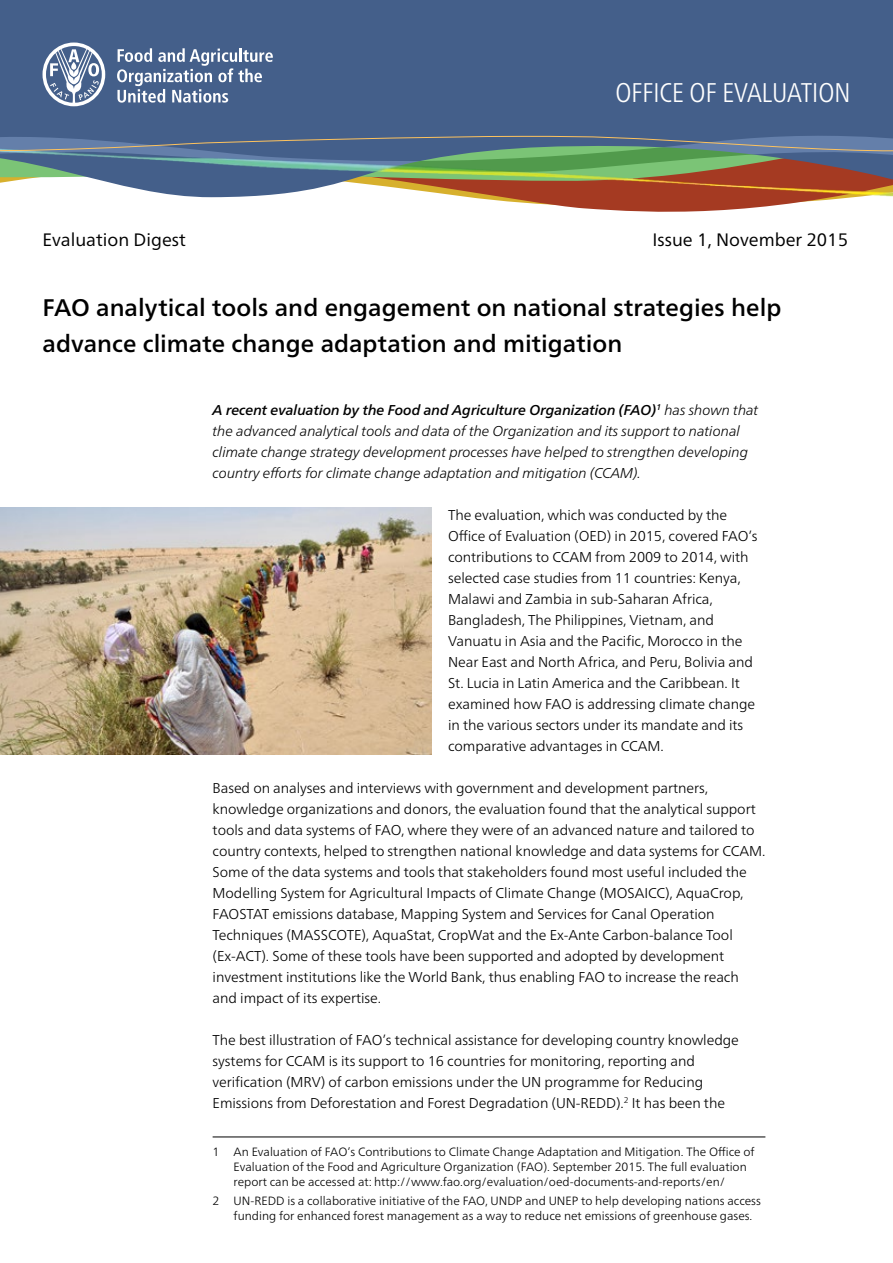
<style>
.page{position:relative;width:893px;height:1263px;background:#fff}
.page>*{position:absolute;margin:0;border:0;box-sizing:border-box;transform-origin:0 0}
.t1{font:300 condensed 27px "Frutiger Neue LTCYR";color:#fff}
.t2{font:500 24px/36px "Frutiger Neue LTCYR";color:#000}
.t3{font:18px "Frutiger Neue LTCYR";color:#000}
.t4{font:300 14.25px/21px "Frutiger Neue LTCYR";letter-spacing:-.005em;color:#000}
.t5{font:italic 300 14.25px/21px "Frutiger Neue LTCYR";letter-spacing:-.005em;color:#000}
.t6{font:300 12px/15px "Frutiger Neue LTCYR";color:#000}
.s1{font-weight:500}
</style>
<div class="page">
<svg style="left:485px;top:199px;width:350px;height:13px;fill:#a53a22"></svg>
<div style="left:0;top:0;width:893px;height:127px;background:#445f8a"></div>
<img style="left:0;top:172px;width:893px;height:27px">
<svg style="left:0;top:127px;width:893px;height:45px;background:#597983"></svg>
<hr style="left:213px;top:1136px;width:552px;height:1px;background:#000">
<svg style="left:43px;top:43px;width:62px;height:63px"></svg>
<svg style="left:117px;top:48px;width:156px;height:55px;background:#7185a6"></svg>
<img style="left:0;top:507px;width:431px;height:248px">
<h1 class="t1" style="left:615px;top:77px;width:236px">OFFICE OF EVALUATION</h1>
<p class="t3" style="left:43px;top:229px;width:145px">Evaluation Digest</p>
<p class="t3" style="left:652px;top:229px;width:197px">Issue 1, November 2015</p>
<h2 class="t2" style="left:43px;top:289px;width:740px">FAO analytical tools and engagement on national strategies help advance climate change adaptation and mitigation</h2>
<p class="t5" style="left:213px;top:399px;width:547px"><span class="s1">A recent evaluation by the Food and Agriculture Organization (FAO)</span><sup>1</sup> has shown that the advanced analytical tools and data of the Organization and its support to national climate change strategy development processes have helped to strengthen developing country efforts for climate change adaptation and mitigation (CCAM).</p>
<p class="t4" style="left:448px;top:504px;width:311px">The evaluation, which was conducted by the Office of Evaluation (OED) in 2015, covered FAO’s contributions to CCAM from 2009 to 2014, with selected case studies from 11 countries: Kenya, Malawi and Zambia in sub-Saharan Africa, Bangladesh, The Philippines, Vietnam, and Vanuatu in Asia and the Pacific, Morocco in the Near East and North Africa, and Peru, Bolivia and St. Lucia in Latin America and the Caribbean. It examined how FAO is addressing climate change in the various sectors under its mandate and its comparative advantages in CCAM.</p>
<p class="t4" style="left:213px;top:777px;width:554px">Based on analyses and interviews with government and development partners, knowledge organizations and donors, the evaluation found that the analytical support tools and data systems of FAO, where they were of an advanced nature and tailored to country contexts, helped to strengthen national knowledge and data systems for CCAM.<br>Some of the data systems and tools that stakeholders found most useful included the Modelling System for Agricultural Impacts of Climate Change (MOSAICC), AquaCrop, FAOSTAT emissions database, Mapping System and Services for Canal Operation Techniques (MASSCOTE), AquaStat, CropWat and the Ex-Ante Carbon-balance Tool (Ex-ACT). Some of these tools have been supported and adopted by development investment institutions like the World Bank, thus enabling FAO to increase the reach and impact of its expertise.</p>
<p class="t4" style="left:213px;top:1029px;width:528px">The best illustration of FAO’s technical assistance for developing country knowledge systems for CCAM is its support to 16 countries for monitoring, reporting and verification (MRV) of carbon emissions under the UN programme for Reducing Emissions from Deforestation and Forest Degradation (UN-REDD).<sup>2</sup> It has been the</p>
<p class="t6" style="left:234px;top:1144px;width:522px;text-indent:-21px">1 An Evaluation of FAO’s Contributions to Climate Change Adaptation and Mitigation. The Office of<br>Evaluation of the Food and Agriculture Organization (FAO). September 2015. The full evaluation report can be accessed at: http://www.fao.org/evaluation/oed-documents-and-reports/en/</p>
<p class="t6" style="left:234px;top:1194px;width:529px;text-indent:-21px">2 UN-REDD is a collaborative initiative of the FAO, UNDP and UNEP to help developing nations access funding for enhanced forest management as a way to reduce net emissions of greenhouse gases.</p>
</div>
